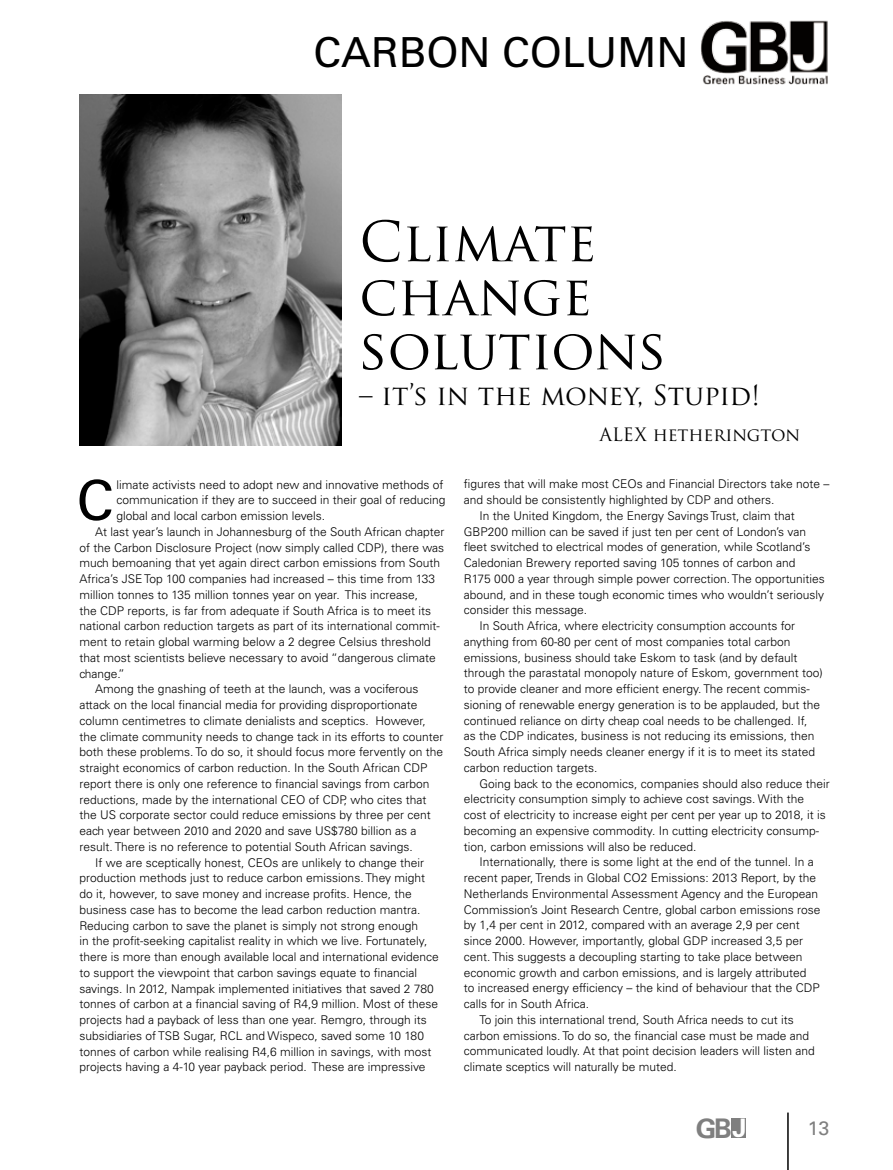
<style>
.page{position:relative;width:893px;height:1170px;background:#fff}
.page>*{position:absolute;margin:0;border:0;box-sizing:border-box;transform-origin:0 0}
.t1{font:55.65px "Univers LT Std";color:#000}
.t2{font:54px/54px "Trajan Pro";color:#000}
.t3{font:41.4px "Univers LT Std";color:#000}
.t4{font:27px "Trajan Pro";color:#000}
.t5{font:700 26.55px "Univers LT Std";color:#7f7f7f}
.t6{font:19.5px "Univers LT Std";color:#7f7f7f}
.t7{font:18px "Trajan Pro";color:#000}
.t8{font:300 12px "Univers LT Std";color:#000}
.s1{font-size:27px}
.s2{font-size:25.5px;color:#fff}
</style>
<div class="page">
<img style="left:79px;top:95px;width:263px;height:350px">
<img style="left:700px;top:20px;width:128px;height:65px">
<hr style="left:787px;top:1112px;width:2px;height:57px;background:#000">
<div style="left:732px;top:1117px;width:14px;height:20px;background:#7f7f7f"></div>
<h3 class="t3" style="left:314px;top:27px;width:377px">CARBON COLUMN</h3>
<h2 class="t2" style="left:359px;top:214px;width:309px">Climate change solutions</h2>
<h3 class="t4" style="left:359px;top:378px;width:402px">– it’s in the money, Stupid!</h3>
<h1 class="t1" style="left:76px;top:467px;width:39px">C</h1>
<p class="t8" style="left:116px;top:477px;width:329px">limate activists need to adopt new and innovative methods of</p>
<p class="t8" style="left:116px;top:493px;width:331px">communication if they are to succeed in their goal of reducing</p>
<p class="t8" style="left:116px;top:508px;width:210px">global and local carbon emission levels.</p>
<p class="t8" style="left:95px;top:524px;width:351px">At last year’s launch in Johannesburg of the South African chapter</p>
<p class="t8" style="left:80px;top:540px;width:366px">of the Carbon Disclosure Project (now simply called CDP), there was</p>
<p class="t8" style="left:80px;top:555px;width:362px">much bemoaning that yet again direct carbon emissions from South</p>
<p class="t8" style="left:80px;top:571px;width:357px">Africa’s JSE Top 100 companies had increased – this time from 133</p>
<p class="t8" style="left:80px;top:587px;width:340px">million tonnes to 135 million tonnes year on year. This increase,</p>
<p class="t8" style="left:80px;top:603px;width:353px">the CDP reports, is far from adequate if South Africa is to meet its</p>
<p class="t8" style="left:80px;top:618px;width:362px">national carbon reduction targets as part of its international commit-</p>
<p class="t8" style="left:80px;top:634px;width:353px">ment to retain global warming below a 2 degree Celsius threshold</p>
<p class="t8" style="left:80px;top:650px;width:358px">that most scientists believe necessary to avoid “dangerous climate</p>
<p class="t8" style="left:80px;top:666px;width:47px">change.”</p>
<p class="t8" style="left:95px;top:681px;width:325px">Among the gnashing of teeth at the launch, was a vociferous</p>
<p class="t8" style="left:80px;top:697px;width:339px">attack on the local financial media for providing disproportionate</p>
<p class="t8" style="left:80px;top:713px;width:348px">column centimetres to climate denialists and sceptics. However,</p>
<p class="t8" style="left:80px;top:729px;width:365px">the climate community needs to change tack in its efforts to counter</p>
<p class="t8" style="left:80px;top:744px;width:365px">both these problems. To do so, it should focus more fervently on the</p>
<p class="t8" style="left:80px;top:760px;width:349px">straight economics of carbon reduction. In the South African CDP</p>
<p class="t8" style="left:80px;top:776px;width:352px">report there is only one reference to financial savings from carbon</p>
<p class="t8" style="left:80px;top:792px;width:348px">reductions, made by the international CEO of CDP, who cites that</p>
<p class="t8" style="left:80px;top:807px;width:353px">the US corporate sector could reduce emissions by three per cent</p>
<p class="t8" style="left:80px;top:823px;width:339px">each year between 2010 and 2020 and save US$780 billion as a</p>
<p class="t8" style="left:80px;top:839px;width:335px">result. There is no reference to potential South African savings.</p>
<p class="t8" style="left:95px;top:855px;width:331px">If we are sceptically honest, CEOs are unlikely to change their</p>
<p class="t8" style="left:80px;top:870px;width:347px">production methods just to reduce carbon emissions. They might</p>
<p class="t8" style="left:80px;top:886px;width:334px">do it, however, to save money and increase profits. Hence, the</p>
<p class="t8" style="left:80px;top:902px;width:342px">business case has to become the lead carbon reduction mantra.</p>
<p class="t8" style="left:80px;top:918px;width:340px">Reducing carbon to save the planet is simply not strong enough</p>
<p class="t8" style="left:80px;top:933px;width:349px">in the profit-seeking capitalist reality in which we live. Fortunately,</p>
<p class="t8" style="left:80px;top:949px;width:361px">there is more than enough available local and international evidence</p>
<p class="t8" style="left:80px;top:965px;width:339px">to support the viewpoint that carbon savings equate to financial</p>
<p class="t8" style="left:80px;top:981px;width:356px">savings. In 2012, Nampak implemented initiatives that saved 2 780</p>
<p class="t8" style="left:80px;top:996px;width:360px">tonnes of carbon at a financial saving of R4,9 million. Most of these</p>
<p class="t8" style="left:80px;top:1012px;width:349px">projects had a payback of less than one year. Remgro, through its</p>
<p class="t8" style="left:80px;top:1028px;width:346px">subsidiaries of TSB Sugar, RCL and Wispeco, saved some 10 180</p>
<p class="t8" style="left:80px;top:1044px;width:353px">tonnes of carbon while realising R4,6 million in savings, with most</p>
<p class="t8" style="left:80px;top:1059px;width:347px">projects having a 4-10 year payback period. These are impressive</p>
<h3 class="t7" style="left:600px;top:423px;width:202px">ALEX hetherington</h3>
<p class="t8" style="left:464px;top:477px;width:367px">figures that will make most CEOs and Financial Directors take note –</p>
<p class="t8" style="left:464px;top:492px;width:312px">and should be consistently highlighted by CDP and others.</p>
<p class="t8" style="left:479px;top:508px;width:317px">In the United Kingdom, the Energy Savings Trust, claim that</p>
<p class="t8" style="left:464px;top:524px;width:344px">GBP200 million can be saved if just ten per cent of London’s van</p>
<p class="t8" style="left:464px;top:540px;width:348px">fleet switched to electrical modes of generation, while Scotland’s</p>
<p class="t8" style="left:464px;top:555px;width:333px">Caledonian Brewery reported saving 105 tonnes of carbon and</p>
<p class="t8" style="left:464px;top:571px;width:362px">R175 000 a year through simple power correction. The opportunities</p>
<p class="t8" style="left:464px;top:587px;width:362px">abound, and in these tough economic times who wouldn’t seriously</p>
<p class="t8" style="left:464px;top:602px;width:125px">consider this message.</p>
<p class="t8" style="left:479px;top:618px;width:317px">In South Africa, where electricity consumption accounts for</p>
<p class="t8" style="left:464px;top:634px;width:328px">anything from 60-80 per cent of most companies total carbon</p>
<p class="t8" style="left:464px;top:650px;width:335px">emissions, business should take Eskom to task (and by default</p>
<p class="t8" style="left:464px;top:665px;width:360px">through the parastatal monopoly nature of Eskom, government too)</p>
<p class="t8" style="left:464px;top:681px;width:348px">to provide cleaner and more efficient energy. The recent commis-</p>
<p class="t8" style="left:464px;top:697px;width:358px">sioning of renewable energy generation is to be applauded, but the</p>
<p class="t8" style="left:464px;top:713px;width:345px">continued reliance on dirty cheap coal needs to be challenged. If,</p>
<p class="t8" style="left:464px;top:728px;width:352px">as the CDP indicates, business is not reducing its emissions, then</p>
<p class="t8" style="left:464px;top:744px;width:353px">South Africa simply needs cleaner energy if it is to meet its stated</p>
<p class="t8" style="left:464px;top:760px;width:135px">carbon reduction targets.</p>
<p class="t8" style="left:479px;top:776px;width:352px">Going back to the economics, companies should also reduce their</p>
<p class="t8" style="left:464px;top:791px;width:342px">electricity consumption simply to achieve cost savings. With the</p>
<p class="t8" style="left:464px;top:807px;width:364px">cost of electricity to increase eight per cent per year up to 2018, it is</p>
<p class="t8" style="left:464px;top:823px;width:357px">becoming an expensive commodity. In cutting electricity consump-</p>
<p class="t8" style="left:464px;top:839px;width:234px">tion, carbon emissions will also be reduced.</p>
<p class="t8" style="left:479px;top:854px;width:336px">Internationally, there is some light at the end of the tunnel. In a</p>
<p class="t8" style="left:464px;top:870px;width:354px">recent paper, Trends in Global CO2 Emissions: 2013 Report, by the</p>
<p class="t8" style="left:464px;top:886px;width:356px">Netherlands Environmental Assessment Agency and the European</p>
<p class="t8" style="left:464px;top:902px;width:358px">Commission’s Joint Research Centre, global carbon emissions rose</p>
<p class="t8" style="left:464px;top:917px;width:337px">by 1,4 per cent in 2012, compared with an average 2,9 per cent</p>
<p class="t8" style="left:464px;top:933px;width:341px">since 2000. However, importantly, global GDP increased 3,5 per</p>
<p class="t8" style="left:464px;top:949px;width:340px">cent. This suggests a decoupling starting to take place between</p>
<p class="t8" style="left:464px;top:965px;width:344px">economic growth and carbon emissions, and is largely attributed</p>
<p class="t8" style="left:464px;top:980px;width:358px">to increased energy efficiency – the kind of behaviour that the CDP</p>
<p class="t8" style="left:464px;top:996px;width:127px">calls for in South Africa.</p>
<p class="t8" style="left:479px;top:1012px;width:316px">To join this international trend, South Africa needs to cut its</p>
<p class="t8" style="left:464px;top:1028px;width:347px">carbon emissions. To do so, the financial case must be made and</p>
<p class="t8" style="left:464px;top:1043px;width:352px">communicated loudly. At that point decision leaders will listen and</p>
<p class="t8" style="left:464px;top:1059px;width:215px">climate sceptics will naturally be muted.</p>
<h3 class="t5" style="left:696px;top:1112px;width:52px">G<span class="s1">B</span><span class="s2">J</span></h3>
<h3 class="t6" style="left:808px;top:1115px;width:23px">13</h3>
</div>
